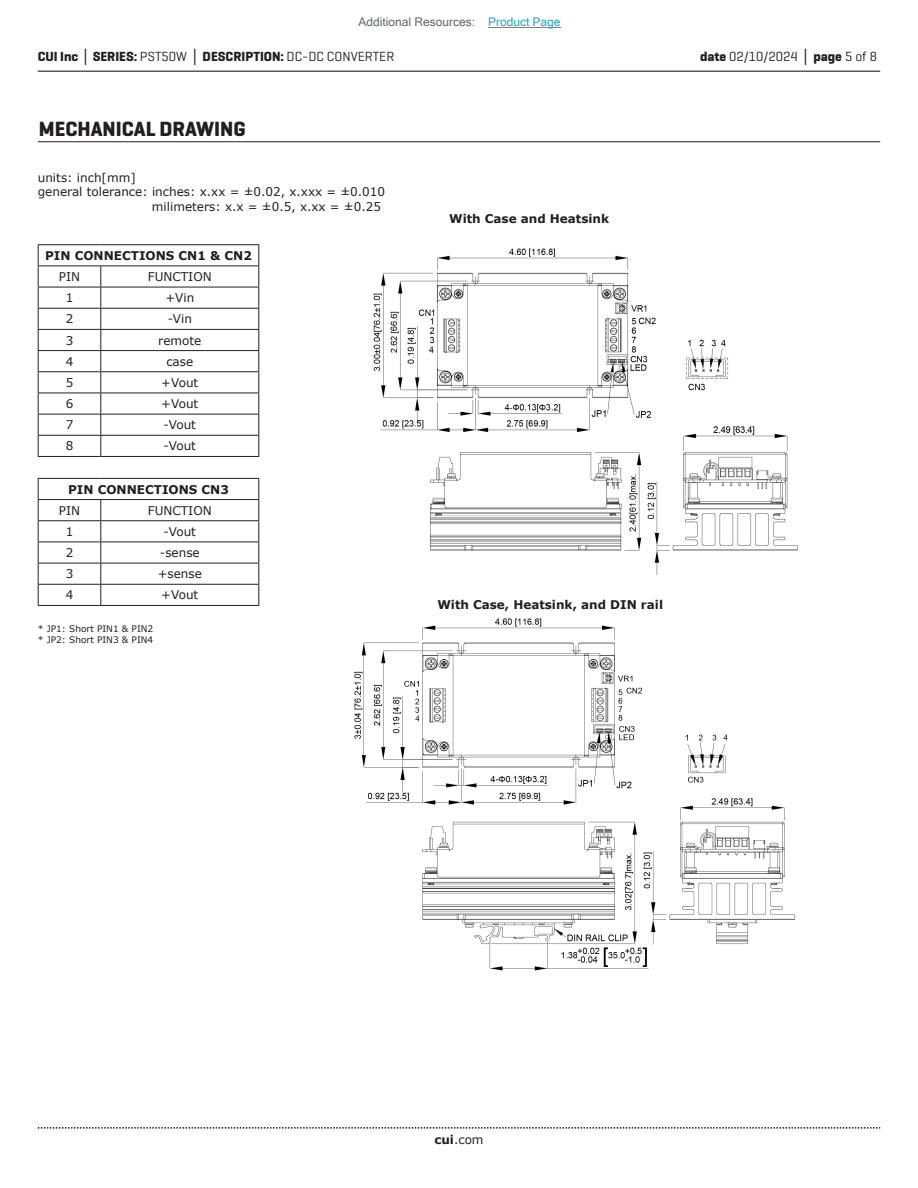
<style>
.page{position:relative;width:918px;height:1188px;background:#fff}
.page>*{position:absolute;margin:0;border:0;box-sizing:border-box;transform-origin:0 0}
.t1{font:700 21px "Geogrotesque";color:#231f20}
.t2{font:700 13.5px "Geogrotesque";color:#231f20}
.t3{font:13.5px "Geogrotesque";color:#231f20}
.t4{font:12px "Verdana";color:#231f20}
.t5{font:700 12px "Verdana";color:#231f20}
.t6{font:12px "Microsoft Sans Serif";color:#63676b}
.t7{font:9px/10.8px "Verdana";color:#231f20}
.s1{color:#23a4c6}
.s2{font-family:"Verdana"}
.s3{font-weight:400}
.s4{font-weight:700}
.s5{font-family:"Verdana";font-weight:700}
</style>
<div class="page">
<hr style="left:38px;top:71px;width:842px;height:1px;background:#231f20">
<svg style="left:38px;top:1127px;width:842px;height:2px"></svg>
<hr style="left:38px;top:141px;width:842px;height:1px;background:#231f20">
<hr style="left:38px;top:244px;width:63px;height:1px;background:#231f20">
<hr style="left:101px;top:244px;width:158px;height:1px;background:#231f20">
<hr style="left:38px;top:266px;width:63px;height:1px;background:#231f20">
<hr style="left:101px;top:266px;width:158px;height:1px;background:#231f20">
<hr style="left:38px;top:287px;width:63px;height:1px;background:#231f20">
<hr style="left:101px;top:287px;width:158px;height:1px;background:#231f20">
<hr style="left:38px;top:308px;width:63px;height:1px;background:#231f20">
<hr style="left:101px;top:308px;width:158px;height:1px;background:#231f20">
<hr style="left:38px;top:329px;width:63px;height:1px;background:#231f20">
<hr style="left:101px;top:329px;width:158px;height:1px;background:#231f20">
<hr style="left:38px;top:350px;width:63px;height:1px;background:#231f20">
<hr style="left:101px;top:350px;width:158px;height:1px;background:#231f20">
<hr style="left:38px;top:371px;width:63px;height:1px;background:#231f20">
<hr style="left:101px;top:371px;width:158px;height:1px;background:#231f20">
<hr style="left:38px;top:393px;width:63px;height:1px;background:#231f20">
<hr style="left:101px;top:393px;width:158px;height:1px;background:#231f20">
<hr style="left:38px;top:414px;width:63px;height:1px;background:#231f20">
<hr style="left:101px;top:414px;width:158px;height:1px;background:#231f20">
<hr style="left:38px;top:435px;width:63px;height:1px;background:#231f20">
<svg style="left:38px;top:245px;width:1px;height:211px"></svg>
<hr style="left:101px;top:435px;width:158px;height:1px;background:#231f20">
<svg style="left:100px;top:266px;width:1px;height:190px"></svg>
<svg style="left:258px;top:245px;width:1px;height:211px"></svg>
<hr style="left:38px;top:456px;width:63px;height:1px;background:#231f20">
<hr style="left:101px;top:456px;width:158px;height:1px;background:#231f20">
<hr style="left:38px;top:478px;width:63px;height:1px;background:#231f20">
<hr style="left:101px;top:478px;width:158px;height:1px;background:#231f20">
<hr style="left:38px;top:499px;width:63px;height:1px;background:#231f20">
<hr style="left:101px;top:499px;width:158px;height:1px;background:#231f20">
<hr style="left:38px;top:520px;width:63px;height:1px;background:#231f20">
<hr style="left:101px;top:520px;width:158px;height:1px;background:#231f20">
<hr style="left:38px;top:542px;width:63px;height:1px;background:#231f20">
<hr style="left:101px;top:542px;width:158px;height:1px;background:#231f20">
<hr style="left:38px;top:563px;width:63px;height:1px;background:#231f20">
<hr style="left:101px;top:563px;width:158px;height:1px;background:#231f20">
<hr style="left:38px;top:584px;width:63px;height:1px;background:#231f20">
<svg style="left:38px;top:479px;width:1px;height:126px"></svg>
<hr style="left:101px;top:584px;width:158px;height:1px;background:#231f20">
<svg style="left:100px;top:500px;width:1px;height:105px"></svg>
<svg style="left:258px;top:479px;width:1px;height:126px"></svg>
<hr style="left:38px;top:605px;width:63px;height:1px;background:#231f20">
<hr style="left:101px;top:605px;width:158px;height:1px;background:#231f20">
<img style="left:373px;top:248px;width:425px;height:327px">
<img style="left:354px;top:618px;width:442px;height:353px">
<hr style="left:488px;top:27px;width:73px;height:1px;background:#23a4c6">
<p class="t6" style="left:358px;top:15px;width:204px">Additional Resources: <span class="s1">Product Page</span></p>
<p class="t2" style="left:38px;top:48px;width:358px">CUI Inc <span class="s2">│</span> SERIES: <span class="s3">PST50W</span> <span class="s2">│</span> DESCRIPTION: <span class="s3">DC-DC CONVERTER</span></p>
<p class="t3" style="left:700px;top:48px;width:179px"><span class="s4">date</span> 02/10/2024 <span class="s5">│</span> <span class="s4">page</span> 5 of 8</p>
<h1 class="t1" style="left:39px;top:116px;width:208px">MECHANICAL DRAWING</h1>
<p class="t4" style="left:38px;top:169px;width:100px">units: inch[mm]</p>
<p class="t4" style="left:38px;top:184px;width:349px">general tolerance: inches: x.xx = ±0.02, x.xxx = ±0.010</p>
<p class="t4" style="left:152px;top:198px;width:231px">milimeters: x.x = ±0.5, x.xx = ±0.25</p>
<p class="t5" style="left:45px;top:247px;width:208px">PIN CONNECTIONS CN1 &amp; CN2</p>
<p class="t4" style="left:59px;top:268px;width:23px">PIN</p>
<p class="t4" style="left:148px;top:268px;width:65px">FUNCTION</p>
<p class="t4" style="left:66px;top:290px;width:9px">1</p>
<p class="t4" style="left:165px;top:290px;width:30px">+Vin</p>
<p class="t4" style="left:66px;top:311px;width:9px">2</p>
<p class="t4" style="left:168px;top:311px;width:26px">-Vin</p>
<p class="t4" style="left:66px;top:332px;width:9px">3</p>
<p class="t4" style="left:158px;top:332px;width:45px">remote</p>
<p class="t4" style="left:66px;top:353px;width:9px">4</p>
<p class="t4" style="left:166px;top:353px;width:28px">case</p>
<p class="t4" style="left:66px;top:374px;width:9px">5</p>
<p class="t4" style="left:161px;top:374px;width:39px">+Vout</p>
<p class="t4" style="left:66px;top:395px;width:9px">6</p>
<p class="t4" style="left:161px;top:395px;width:39px">+Vout</p>
<p class="t4" style="left:66px;top:417px;width:9px">7</p>
<p class="t4" style="left:164px;top:417px;width:34px">-Vout</p>
<p class="t4" style="left:66px;top:438px;width:9px">8</p>
<p class="t4" style="left:164px;top:438px;width:34px">-Vout</p>
<p class="t5" style="left:68px;top:481px;width:162px">PIN CONNECTIONS CN3</p>
<p class="t4" style="left:59px;top:502px;width:23px">PIN</p>
<p class="t4" style="left:148px;top:502px;width:65px">FUNCTION</p>
<p class="t4" style="left:66px;top:523px;width:9px">1</p>
<p class="t4" style="left:164px;top:523px;width:34px">-Vout</p>
<p class="t4" style="left:66px;top:544px;width:9px">2</p>
<p class="t4" style="left:160px;top:544px;width:41px">-sense</p>
<p class="t4" style="left:66px;top:566px;width:9px">3</p>
<p class="t4" style="left:158px;top:566px;width:46px">+sense</p>
<p class="t4" style="left:66px;top:587px;width:9px">4</p>
<p class="t4" style="left:161px;top:587px;width:39px">+Vout</p>
<p class="t7" style="left:38px;top:623px;width:117px">* JP1: Short PIN1 &amp; PIN2 * JP2: Short PIN3 &amp; PIN4</p>
<p class="t5" style="left:449px;top:211px;width:162px">With Case and Heatsink</p>
<p class="t5" style="left:437px;top:596px;width:227px">With Case, Heatsink, and DIN rail</p>
<p class="t4" style="left:434px;top:1131px;width:51px"><span class="s4">cui</span>.com</p>
</div>
